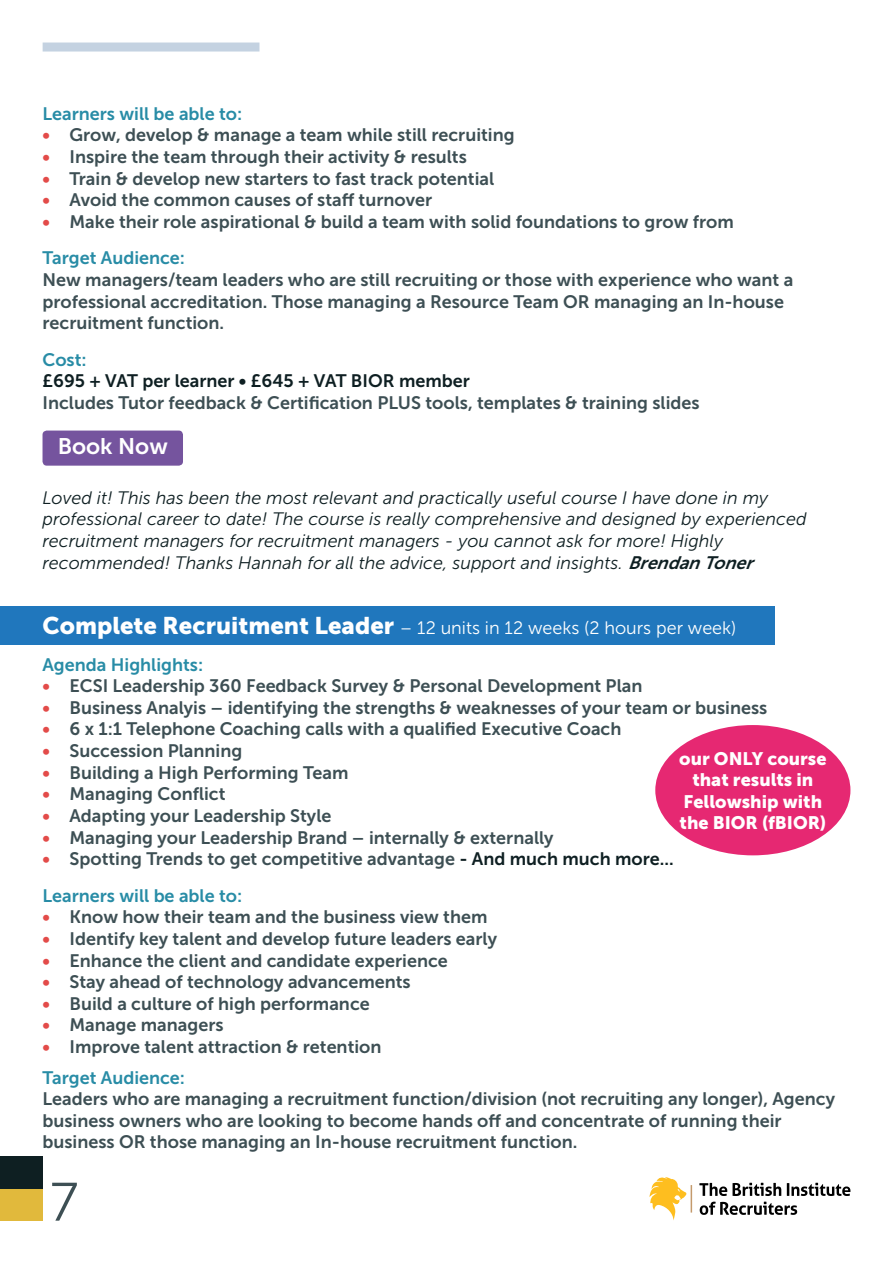
<style>
.page{position:relative;width:893px;height:1263px;background:#fff}
.page>*{position:absolute;margin:0;border:0;box-sizing:border-box;transform-origin:0 0}
.t1{font:54px "Museo Sans 300";color:#3d4f54}
.t2{font:22.5px "Museo Sans 700";color:#fff}
.t3{font:18px/21.6px "Museo Sans 700";color:#3d4f54}
.t4{font:italic 18px/21.6px "Museo Sans 300";color:#0e1f22}
.t5{font:18px "Museo Sans 300";color:#fff}
.t6{font:18px/21.6px "Museo Sans 900";color:#fff;text-align:center}
.t7{font:18px "Museo Sans 700";color:#288ca6}
.t8{font:18px "Museo Sans 700";color:#0e1f22}
.s1{color:#e34b49}
.s2{color:#288ca6}
.s3{font-family:"Museo Sans 700"}
.s4{font-family:"Museo Sans 900";font-size:24px}
.s5{color:#0e1f22}
</style>
<div class="page">
<div style="left:0;top:1189px;width:43px;height:32px;background:#e1b93c"></div>
<div style="left:0;top:1157px;width:43px;height:32px;background:#0e1f22"></div>
<div style="left:43px;top:43px;width:216px;height:9px;background:#c4d2e1"></div>
<svg style="left:649px;top:1177px;width:43px;height:43px"></svg>
<svg style="left:699px;top:1183px;width:151px;height:32px"></svg>
<div style="left:655px;top:725px;width:195px;height:130px;background:#e62872;border-radius:50%"></div>
<div style="left:0;top:606px;width:775px;height:39px;background:#2077bd"></div>
<div style="left:43px;top:431px;width:140px;height:35px;background:#75549e;border-radius:4px"></div>
<p class="t7" style="left:43px;top:104px;width:201px">Learners will be able to:</p>
<p class="t3" style="left:43px;top:124px;width:474px"><span class="s1">•</span> Grow, develop &amp; manage a team while still recruiting</p>
<p class="t3" style="left:43px;top:146px;width:426px"><span class="s1">•</span> Inspire the team through their activity &amp; results</p>
<p class="t3" style="left:43px;top:168px;width:453px"><span class="s1">•</span> Train &amp; develop new starters to fast track potential</p>
<p class="t3" style="left:43px;top:189px;width:391px"><span class="s1">•</span> Avoid the common causes of staff turnover</p>
<p class="t3" style="left:43px;top:203px;width:693px;line-height:36.6px"><span class="s1">•</span> Make their role aspirational &amp; build a team with solid foundations to grow from<br><span class="s2">Target Audience:</span></p>
<p class="t3" style="left:43px;top:269px;width:752px">New managers/team leaders who are still recruiting or those with experience who want a professional accreditation. Those managing a Resource Team OR managing an In-house recruitment function.</p>
<p class="t7" style="left:43px;top:350px;width:46px">Cost:</p>
<p class="t8" style="left:43px;top:371px;width:429px">£695 + VAT per learner • £645 + VAT BIOR member</p>
<p class="t3" style="left:43px;top:392px;width:659px">Includes Tutor feedback &amp; Certification PLUS tools, templates &amp; training slides</p>
<p class="t2" style="left:58px;top:433px;width:112px">Book Now</p>
<p class="t4" style="left:43px;top:487px;width:766px">Loved it! This has been the most relevant and practically useful course I have done in my professional career to date! The course is really comprehensive and designed by experienced recruitment managers for recruitment managers - you cannot ask for more! Highly recommended! Thanks Hannah for all the advice, support and insights. <span class="s3">BrendanToner</span></p>
<p class="t5" style="left:43px;top:618px;width:695px"><span class="s4">Complete Recruitment Leader</span> – 12 units in 12 weeks (2 hours per week)</p>
<p class="t7" style="left:43px;top:654px;width:162px">Agenda Highlights:</p>
<p class="t3" style="left:43px;top:675px;width:601px"><span class="s1">•</span> ECSI Leadership 360 Feedback Survey &amp; Personal Development Plan</p>
<p class="t3" style="left:43px;top:697px;width:726px"><span class="s1">•</span> Business Analyis – identifying the strengths &amp; weaknesses of your team or business</p>
<p class="t3" style="left:43px;top:718px;width:580px"><span class="s1">•</span> 6 x 1:1 Telephone Coaching calls with a qualified Executive Coach</p>
<p class="t3" style="left:43px;top:740px;width:201px"><span class="s1">•</span> Succession Planning</p>
<p class="t3" style="left:43px;top:762px;width:307px"><span class="s1">•</span> Building a High Performing Team</p>
<p class="t3" style="left:43px;top:783px;width:184px"><span class="s1">•</span> Managing Conflict</p>
<p class="t3" style="left:43px;top:805px;width:290px"><span class="s1">•</span> Adapting your Leadership Style</p>
<p class="t3" style="left:43px;top:826px;width:513px"><span class="s1">•</span> Managing your Leadership Brand – internally &amp; externally</p>
<p class="t3" style="left:43px;top:840px;width:633px;line-height:36.6px"><span class="s1">•</span> Spotting Trends to get competitive advantage <span class="s5">- And much much more...<br></span><span class="s2">Learners will be able to:</span></p>
<p class="t3" style="left:43px;top:906px;width:446px"><span class="s1">•</span> Know how their team and the business view them</p>
<p class="t3" style="left:43px;top:928px;width:456px"><span class="s1">•</span> Identify key talent and develop future leaders early</p>
<p class="t3" style="left:43px;top:949px;width:407px"><span class="s1">•</span> Enhance the client and candidate experience</p>
<p class="t3" style="left:43px;top:971px;width:370px"><span class="s1">•</span> Stay ahead of technology advancements</p>
<p class="t3" style="left:43px;top:993px;width:329px"><span class="s1">•</span> Build a culture of high performance</p>
<p class="t3" style="left:43px;top:1014px;width:183px"><span class="s1">•</span> Manage managers</p>
<p class="t3" style="left:43px;top:1031px;width:341px;line-height:30.6px"><span class="s1">•</span> Improve talent attraction &amp; retention<br><span class="s2">Target Audience:</span></p>
<p class="t3" style="left:43px;top:1088px;width:794px">Leaders who are managing a recruitment function/division (not recruiting any longer), Agency business owners who are looking to become hands off and concentrate of running their business OR those managing an In-house recruitment function.</p>
<p class="t6" style="left:679px;top:747px;width:149px">our ONLY course that results in<br>Fellowship with the BIOR (fBIOR)</p>
<h1 class="t1" style="left:50px;top:1173px;width:30px">7</h1>
</div>
